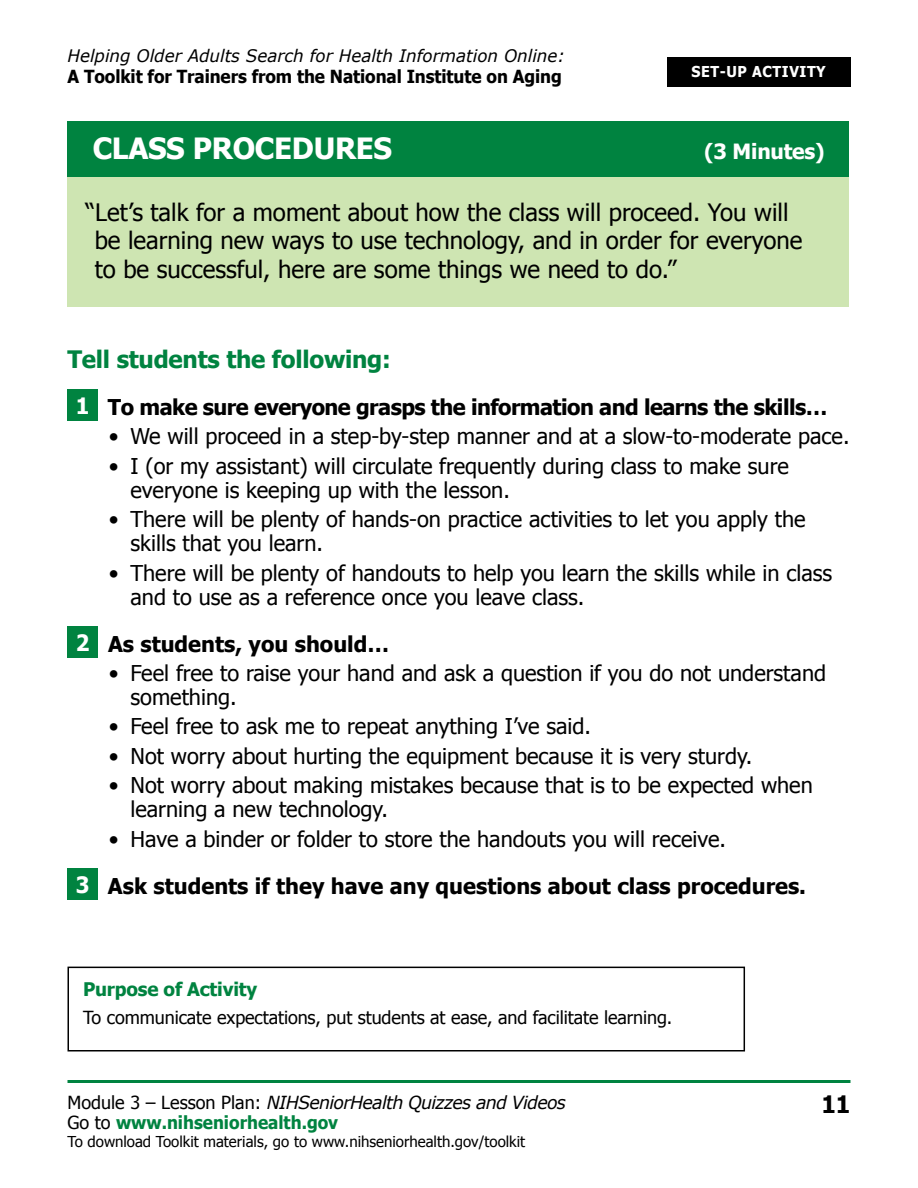
<style>
.page{position:relative;width:918px;height:1188px;background:#fff}
.page>*{position:absolute;margin:0;border:0;box-sizing:border-box;transform-origin:0 0}
.t1{font:700 29.25px "Tahoma";letter-spacing:-.01em;color:#fff}
.t2{font:24px/28.5px "Tahoma";color:#000}
.t3{font:700 24px "Tahoma";letter-spacing:-.01em;color:#008340}
.t4{font:700 24px "Tahoma";color:#000;scale:.95 1}
.t5{font:21.75px/24px "Tahoma";color:#000}
.t6{font:700 21.75px/47.1px "Tahoma";color:#000}
.t7{font:700 21.75px "Tahoma";letter-spacing:-.025em;color:#000}
.t8{font:700 21px "Tahoma";letter-spacing:-.01em;color:#fff}
.t9{font:700 18.75px "Tahoma";letter-spacing:-.01em;color:#008340}
.t10{font:18px "Tahoma";letter-spacing:-.005em;color:#000}
.t11{font:700 18px "Tahoma";letter-spacing:-.005em;color:#000;scale:.95 1}
.t12{font:italic 18px "Verdana";letter-spacing:-.04em;color:#000}
.t13{font:700 18px "Tahoma";color:#008340;scale:.95 1}
.t14{font:italic 17.25px "Verdana";color:#000}
.t15{font:15px "Tahoma";color:#000}
.t16{font:700 15px "Tahoma";color:#fff;scale:.95 1}
.s1{font-size:22.5px;color:#fff}
.s2{font-weight:400}
.s3{font-family:"Tahoma";font-style:normal}
.s4{font-weight:400;color:#000}
</style>
<div class="page">
<div style="left:667px;top:57px;width:183px;height:29px;background:#000"></div>
<hr style="left:68px;top:1080px;width:782px;height:3px;background:#008340">
<div style="left:68px;top:154px;width:781px;height:153px;background:#cee5b2"></div>
<div style="left:68px;top:122px;width:781px;height:55px;background:#008340"></div>
<div style="left:68px;top:390px;width:30px;height:31px;background:#008340"></div>
<div style="left:68px;top:626px;width:30px;height:32px;background:#008340"></div>
<div style="left:68px;top:868px;width:30px;height:32px;background:#008340"></div>
<div style="left:68px;top:967px;width:677px;height:85px;border:2px solid #000"></div>
<p class="t14" style="left:68px;top:45px;width:499px">Helping Older Adults Search for Health Information Online:</p>
<p class="t11" style="left:68px;top:65px;width:522px">A Toolkit for Trainers from the National Institute on Aging</p>
<p class="t16" style="left:692px;top:62px;width:11px">set</p>
<p class="t16" style="left:720px;top:62px;width:45px">-up activity</p>
<h1 class="t1" style="left:93px;top:130px;width:38px">Class</h1>
<h1 class="t1" style="left:193px;top:130px;width:61px">Procedu</h1>
<h1 class="t1" style="left:335px;top:130px;width:39px">res</h1>
<p class="t8" style="left:704px;top:138px;width:122px">(3 Minutes)</p>
<p class="t2" style="left:95px;top:197px;width:709px;text-indent:-9px">“Let’s talk for a moment about how the class will proceed. You will be learning new ways to use technology, and in order for everyone to be successful, here are some things we need to do.”</p>
<p class="t3" style="left:67px;top:344px;width:325px">Tell students the following:</p>
<p class="t7" style="left:76px;top:393px;width:753px"><span class="s1">1</span> To make sure everyone grasps the information and learns the skills…</p>
<p class="t5" style="left:109px;top:424px;width:742px">• We will proceed in a step-by-step manner and at a slow-to-moderate pace.</p>
<p class="t5" style="left:130px;top:453px;width:660px;text-indent:-22px">• I (or my assistant) will circulate frequently during class to make sure everyone is keeping up with the lesson.</p>
<p class="t5" style="left:130px;top:507px;width:677px;text-indent:-22px">• There will be plenty of hands-on practice activities to let you apply the skills that you learn.</p>
<p class="t5" style="left:130px;top:560px;width:703px;text-indent:-22px">• There will be plenty of handouts to help you learn the skills while in class and to use as a reference once you leave class.</p>
<p class="t6" style="left:76px;top:619px;width:315px"><span class="s1">2</span> As students, you should…</p>
<p class="t5" style="left:130px;top:660px;width:697px;text-indent:-22px">• Feel free to raise your hand and ask a question if you do not understand something.</p>
<p class="t5" style="left:109px;top:714px;width:484px">• Feel free to ask me to repeat anything I’ve said.</p>
<p class="t5" style="left:109px;top:743px;width:645px">• Not worry about hurting the equipment because it is very sturdy.</p>
<p class="t5" style="left:130px;top:773px;width:684px;text-indent:-22px">• Not worry about making mistakes because that is to be expected when learning a new technology.</p>
<p class="t6" style="left:76px;top:814px;width:732px;text-indent:33px"><span class="s2">• Have a binder or folder to store the handouts you will receive.<br></span><span class="s1">3</span> Ask students if they have any questions about class procedures.</p>
<p class="t9" style="left:83px;top:978px;width:176px">Purpose of Activity</p>
<p class="t10" style="left:83px;top:1006px;width:591px">To communicate expectations, put students at ease, and facilitate learning.</p>
<p class="t12" style="left:68px;top:1091px;width:500px"><span class="s3">Module 3 – Lesson Plan:</span> NIHSeniorHealth Quizzes and Videos</p>
<p class="t13" style="left:68px;top:1111px;width:286px"><span class="s4">Go to</span> www.nihseniorhealth.gov</p>
<p class="t15" style="left:68px;top:1132px;width:459px">To download Toolkit materials, go to www.nihseniorhealth.gov/toolkit</p>
<p class="t4" style="left:821px;top:1089px;width:32px">11</p>
</div>
